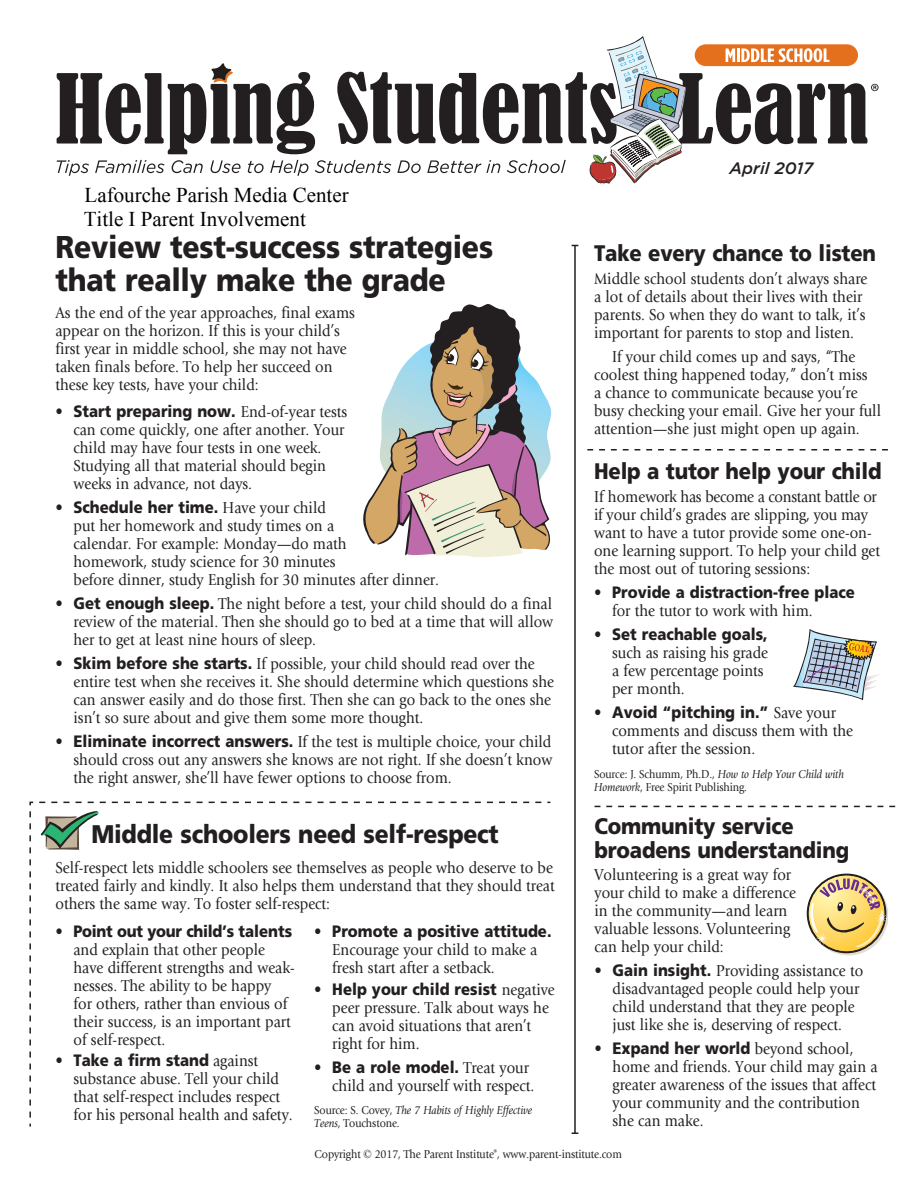
<style>
.page{position:relative;width:918px;height:1188px;background:#fff}
.page>*{position:absolute;margin:0;border:0;box-sizing:border-box;transform-origin:0 0}
.Heading_Large{font:900 31.5px/33px "Frutiger LT Std";letter-spacing:-.01em;color:#231f20;scale:.9 1}
.Heading_2{font:900 25.5px "Frutiger LT Std";letter-spacing:-.01em;color:#231f20;scale:.9 1}
.Heading_3{font:900 22.5px/24px "Frutiger LT Std";letter-spacing:-.01em;color:#231f20;scale:.9 1}
.t1{font:21px/23.5px "Times New Roman";color:#000}
.Bulleted_Text{font:16.5px/18px "Giovanni";color:#231f20;scale:.9 1}
.Body_Text{font:16.5px/18px "Giovanni";color:#231f20;scale:.9 1}
.Heading_Large-2{font:16.5px/18px "Giovanni";color:#231f20;scale:.9 1}
.Bulleted_Text-2{font:900 16.5px/18px "Frutiger LT Std";color:#231f20;scale:.9 1}
.t2{font:italic 500 16.5px "Gotham";color:#231f20}
.Source_Font{font:12px/13.5px "Giovanni";letter-spacing:-.01em;color:#231f20;scale:.9 1}
.Source_Font-2{font:italic 12px/13.5px "Giovanni";letter-spacing:-.01em;color:#231f20;scale:.9 1}
.s1{font-family:"Frutiger LT Std";font-weight:900}
.s2{font-style:normal}
.s3{font-family:"Giovanni";font-weight:400}
.s4{font-style:italic}
.s5{font-family:"Times New Roman"}
</style>
<div class="page">
<hr style="left:574px;top:246px;width:2px;height:887px;background:#231f20">
<svg style="left:572px;top:1132px;width:6px;height:2px"></svg>
<svg style="left:587px;top:449px;width:301px;height:2px"></svg>
<svg style="left:595px;top:806px;width:300px;height:1px"></svg>
<svg style="left:29px;top:801px;width:522px;height:326px"></svg>
<svg style="left:41px;top:811px;width:58px;height:39px"></svg>
<svg style="left:57px;top:36px;width:822px;height:148px"></svg>
<svg style="left:363px;top:304px;width:189px;height:253px"></svg>
<svg style="left:793px;top:629px;width:87px;height:71px"></svg>
<svg style="left:807px;top:874px;width:79px;height:79px"></svg>
<svg style="left:808px;top:879px;width:80px;height:71px"></svg>
<p class="t1" style="left:84px;top:183px;width:267px">Lafourche Parish Media Center<br>Title I Parent Involvement</p>
<p class="Heading_Large" style="left:56px;top:230px;width:488px">Review test-success strategies that really make the grade</p>
<p class="Heading_Large-2" style="left:56px;top:304px;width:334px">As the end of the year approaches, final exams appear on the horizon. If this is your child’s first year in middle school, she may not have taken finals before. To help her succeed on these key tests, have your child:</p>
<p class="Bulleted_Text" style="left:74px;top:403px;width:306px;text-indent:-18px"><span class="s1">• Start preparing now.</span> End-of-year tests can come quickly, one after another. Your child may have four tests in one week.<br>Studying all that material should begin weeks in advance, not days.</p>
<p class="Bulleted_Text" style="left:74px;top:499px;width:408px;text-indent:-18px"><span class="s1">• Schedule her time.</span> Have your child<br>put her homework and study times on a<br>calendar. For example: Monday—do math<br>homework, study science for 30 minutes<br>before dinner, study English for 30 minutes after dinner.</p>
<p class="Bulleted_Text" style="left:74px;top:595px;width:535px;text-align:justify;text-indent:-18px"><span class="s1">• Get enough sleep.</span> The night before a test, your child should do a final review of the material. Then she should go to bed at a time that will allow her to get at least nine hours of sleep.</p>
<p class="Bulleted_Text" style="left:74px;top:655px;width:535px;text-indent:-18px"><span class="s1">• Skim before she starts.</span> If possible, your child should read over the entire test when she receives it. She should determine which questions she can answer easily and do those first. Then she can go back to the ones she isn’t so sure about and give them some more thought.</p>
<p class="Bulleted_Text" style="left:74px;top:733px;width:534px;text-align:justify;text-indent:-18px"><span class="s1">• Eliminate incorrect answers.</span> If the test is multiple choice, your child should cross out any answers she knows are not right. If she doesn’t know the right answer, she’ll have fewer options to choose from.</p>
<p class="Heading_2" style="left:92px;top:819px;width:454px">Middle schoolers need self-respect</p>
<p class="Body_Text" style="left:56px;top:858px;width:556px;text-align:justify">Self-respect lets middle schoolers see themselves as people who deserve to be treated fairly and kindly. It also helps them understand that they should treat others the same way. To foster self-respect:</p>
<p class="Bulleted_Text" style="left:74px;top:922px;width:247px;text-indent:-18px"><span class="s1">• Point out your child’s talents </span>and explain that other people have different strengths and weak&shy;nesses. The ability to be happy<br>for others, rather than envious of their success, is an important part of self-respect.</p>
<p class="Bulleted_Text" style="left:74px;top:1051px;width:245px;text-indent:-18px"><span class="s1">• Take a firm stand</span> against substance abuse. Tell your child that self-respect includes respect for his personal health and safety.</p>
<p class="Bulleted_Text" style="left:332px;top:922px;width:245px;text-indent:-18px"><span class="s1">• Promote a positive attitude.<br></span>Encourage your child to make a fresh start after a setback.</p>
<p class="Bulleted_Text" style="left:332px;top:981px;width:249px;text-indent:-18px"><span class="s1">• Help your child resist</span> negative peer pressure. Talk about ways he can avoid situations that aren’t right for him.</p>
<p class="Bulleted_Text" style="left:332px;top:1059px;width:226px;text-indent:-18px"><span class="s1">• Be a role model.</span> Treat your child and yourself with respect.</p>
<p class="Source_Font-2" style="left:314px;top:1103px;width:244px"><span class="s2">Source: S. Covey,</span> The 7 Habits of Highly Effective<br>Teens<span class="s2">, Touchstone.</span></p>
<p class="t2" style="left:730px;top:158px;width:85px">April 2017</p>
<p class="Heading_3" style="left:594px;top:241px;width:315px">Take every chance to listen</p>
<p class="Body_Text" style="left:594px;top:269px;width:305px">Middle school students don’t always share a lot of details about their lives with their parents. So when they do want to talk, it’s important for parents to stop and listen.</p>
<p class="Body_Text" style="left:594px;top:347px;width:320px;text-indent:18px">If your child comes up and says, “The coolest thing happened today,” don’t miss<br>a chance to communicate because you’re busy checking your email. Give her your full attention—she just might open up again.</p>
<p class="Heading_3" style="left:594px;top:460px;width:321px">Help a tutor help your child</p>
<p class="Body_Text" style="left:594px;top:488px;width:319px">If homework has become a constant battle or if your child’s grades are slipping, you may want to have a tutor provide some one-on&shy;one learning support. To help your child get the most out of tutoring sessions:</p>
<p class="Bulleted_Text-2" style="left:612px;top:583px;width:271px;text-indent:-18px">• Provide a distraction-free place <span class="s3">for the tutor to work with him.</span></p>
<p class="Bulleted_Text" style="left:612px;top:626px;width:175px;text-indent:-18px"><span class="s1">• Set reachable goals, </span>such as raising his grade a few percentage points per month.</p>
<p class="Bulleted_Text" style="left:612px;top:704px;width:269px;text-indent:-18px"><span class="s1">• Avoid “pitching in.”</span> Save your comments and discuss them with the tutor after the session.</p>
<p class="Source_Font" style="left:594px;top:767px;width:279px">Source: J. Schumm, Ph.D., <span class="s4">How to Help Your Child with<br>Homework</span>, Free Spirit Publishing.</p>
<p class="Heading_3" style="left:595px;top:814px;width:285px">Community service broadens understanding</p>
<p class="Body_Text" style="left:595px;top:866px;width:225px">Volunteering is a great way for your child to make a difference in the community—and learn valuable lessons. Volunteering can help your child:</p>
<p class="Bulleted_Text" style="left:613px;top:962px;width:280px;text-indent:-18px"><span class="s1">• Gain insight.</span> Providing assistance to disadvantaged people could help your child understand that they are people just like she is, deserving of respect.</p>
<p class="Bulleted_Text" style="left:613px;top:1040px;width:296px;text-indent:-18px"><span class="s1">• Expand her world</span> beyond school, home and friends. Your child may gain a greater awareness of the issues that affect your community and the contribution she can make.</p>
<p class="Source_Font" style="left:315px;top:1148px;width:343px">Copyright <span class="s5">©</span> 2017, The Parent Institute<sup>®</sup>, www.parent-institute.com</p>
</div>
